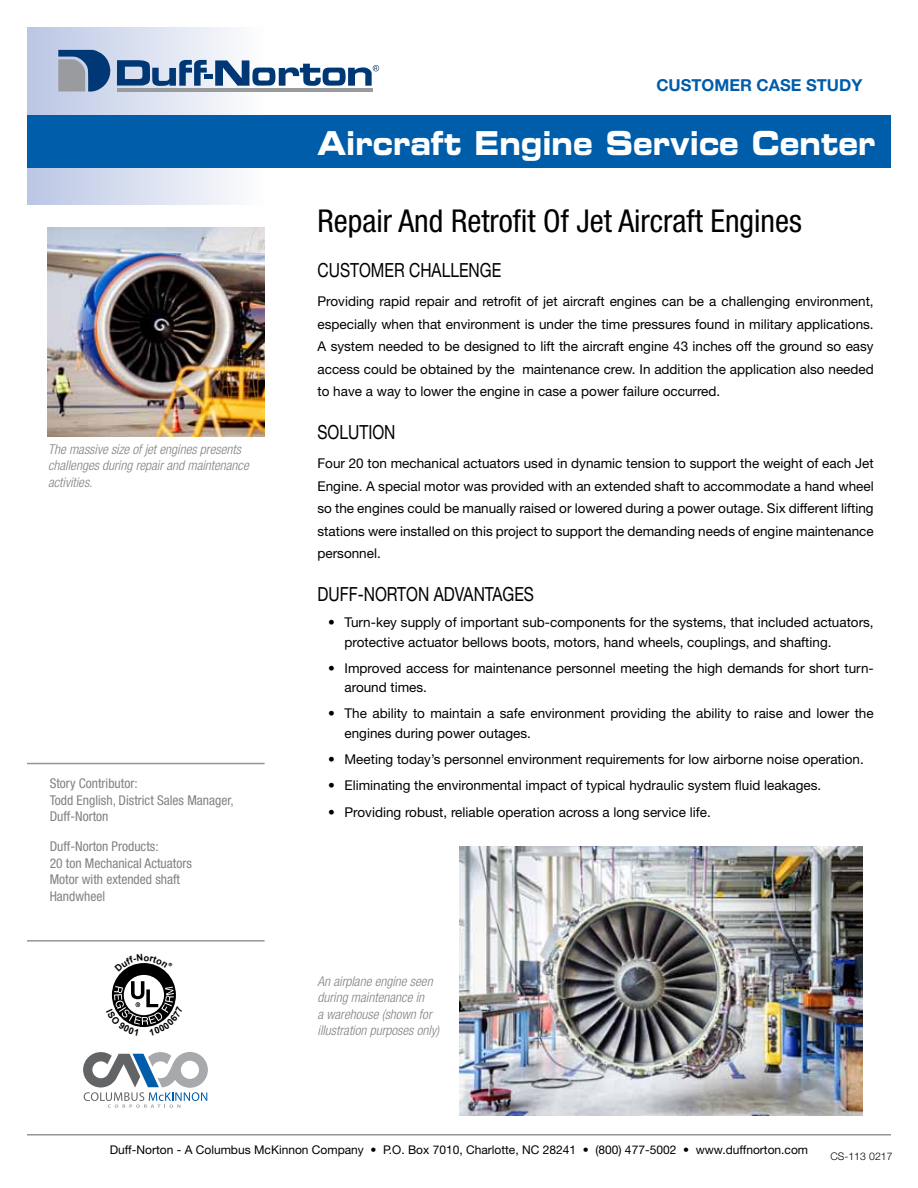
<style>
.page{position:relative;width:918px;height:1188px;background:#fff}
.page>*{position:absolute;margin:0;border:0;box-sizing:border-box;transform-origin:0 0}
.t1{font:33px "Eurostile LT Bold Extended Two";color:#fff;scale:.8 1}
.t2{font:condensed 31.5px "Helvetica Neue";color:#000}
.t3{font:19.5px "Helvetica Neue";color:#000;scale:.8 1}
.t4{font:700 16.5px "Helvetica Neue";color:#005daa}
.t5{font:13.5px/22.5px "Helvetica Neue";color:#000}
.t6{font:italic 300 condensed 13.5px/16.5px "Helvetica Neue";color:#808285}
.t7{font:condensed 13.5px/16.5px "Helvetica Neue";color:#808285}
.t8{font:12px "Helvetica Neue";color:#000}
.t9{font:300 10.5px "Helvetica Neue";color:#000}
</style>
<div class="page">
<div style="left:27px;top:27px;width:238px;height:177px;background:linear-gradient(to right,#bac6e4,#fbfbfb)"></div>
<div style="left:27px;top:115px;width:864px;height:53px;background:#005daa"></div>
<svg style="left:83px;top:1052px;width:125px;height:56px"></svg>
<img style="left:47px;top:228px;width:218px;height:208px">
<img style="left:459px;top:847px;width:403px;height:269px">
<hr style="left:27px;top:1134px;width:864px;height:2px;background:#939598">
<hr style="left:27px;top:940px;width:238px;height:2px;background:#939598">
<hr style="left:27px;top:763px;width:238px;height:1px;background:#939598">
<svg style="left:58px;top:50px;width:53px;height:42px;background:#5e799a"></svg>
<div style="left:205px;top:74px;width:8px;height:5px;background:#003876"></div>
<hr style="left:117px;top:88px;width:256px;height:3px;background:#999b9e">
<svg style="left:117px;top:60px;width:90px;height:26px;background:#6183ac"></svg>
<svg style="left:215px;top:60px;width:164px;height:26px"></svg>
<div style="left:112px;top:963px;width:64px;height:64px;background:#000;border-radius:50%"></div>
<div style="left:124px;top:975px;width:40px;height:40px;background:#fff;border-radius:50%"></div>
<svg style="left:111px;top:981px;width:65px;height:46px"></svg>
<svg style="left:122px;top:963px;width:44px;height:9px"></svg>
<p class="t4" style="left:656px;top:75px;width:208px">CUSTOMER CASE STUDY</p>
<h1 class="t1" style="left:318px;top:120px;width:699px">Aircraft Engine Service Center</h1>
<p class="t6" style="left:48px;top:440px;width:202px">The massive size of jet engines presents challenges during repair and maintenance activities.</p>
<p class="t7" style="left:50px;top:775px;width:186px">Story Contributor:<br>Todd English, District Sales Manager,<br>Duff-Norton</p>
<p class="t7" style="left:50px;top:838px;width:144px">Duff-Norton Products:<br>20 ton Mechanical Actuators<br>Motor with extended shaft<br>Handwheel</p>
<h2 class="t2" style="left:318px;top:203px;width:486px">Repair And Retrofit Of Jet Aircraft Engines</h2>
<h3 class="t3" style="left:318px;top:258px;width:231px">CUSTOMER CHALLENGE</h3>
<p class="t5" style="left:318px;top:290px;width:558px;text-align:justify">Providing rapid repair and retrofit of jet aircraft engines can be a challenging environment, especially when that environment is under the time pressures found in military applications.<br>A system needed to be designed to lift the aircraft engine 43 inches off the ground so easy access could be obtained by the maintenance crew. In addition the application also needed to have a way to lower the engine in case a power failure occurred.</p>
<h3 class="t3" style="left:318px;top:420px;width:99px">SOLUTION</h3>
<p class="t5" style="left:318px;top:452px;width:558px;text-align:justify">Four 20 ton mechanical actuators used in dynamic tension to support the weight of each Jet Engine. A special motor was provided with an extended shaft to accommodate a hand wheel so the engines could be manually raised or lowered during a power outage. Six different lifting stations were installed on this project to support the demanding needs of engine maintenance personnel.</p>
<h3 class="t3" style="left:318px;top:582px;width:272px">DUFF-NORTON ADVANTAGES</h3>
<p class="t5" style="left:345px;top:612px;width:531px;line-height:19.5px;text-indent:-16px">• Turn-key supply of important sub-components for the systems, that included actuators, protective actuator bellows boots, motors, hand wheels, couplings, and shafting.</p>
<p class="t5" style="left:345px;top:658px;width:531px;line-height:19.5px;text-indent:-16px">• Improved access for maintenance personnel meeting the high demands for short turn&shy;around times.</p>
<p class="t5" style="left:345px;top:704px;width:531px;line-height:19.5px;text-indent:-16px">• The ability to maintain a safe environment providing the ability to raise and lower the engines during power outages.</p>
<p class="t5" style="left:328px;top:748px;width:537px">• Meeting today’s personnel environment requirements for low airborne noise operation.</p>
<p class="t5" style="left:328px;top:774px;width:495px">• Eliminating the environmental impact of typical hydraulic system fluid leakages.</p>
<p class="t5" style="left:328px;top:800px;width:384px">• Providing robust, reliable operation across a long service life.</p>
<p class="t6" style="left:318px;top:973px;width:123px">An airplane engine seen during maintenance in<br>a warehouse (shown for illustration purposes only)</p>
<p class="t8" style="left:110px;top:1143px;width:700px">Duff-Norton - A Columbus McKinnon Company • P.O. Box 7010, Charlotte, NC 28241 • (800) 477-5002 • www.duffnorton.com</p>
<p class="t9" style="left:831px;top:1150px;width:63px">CS-113 0217</p>
</div>
